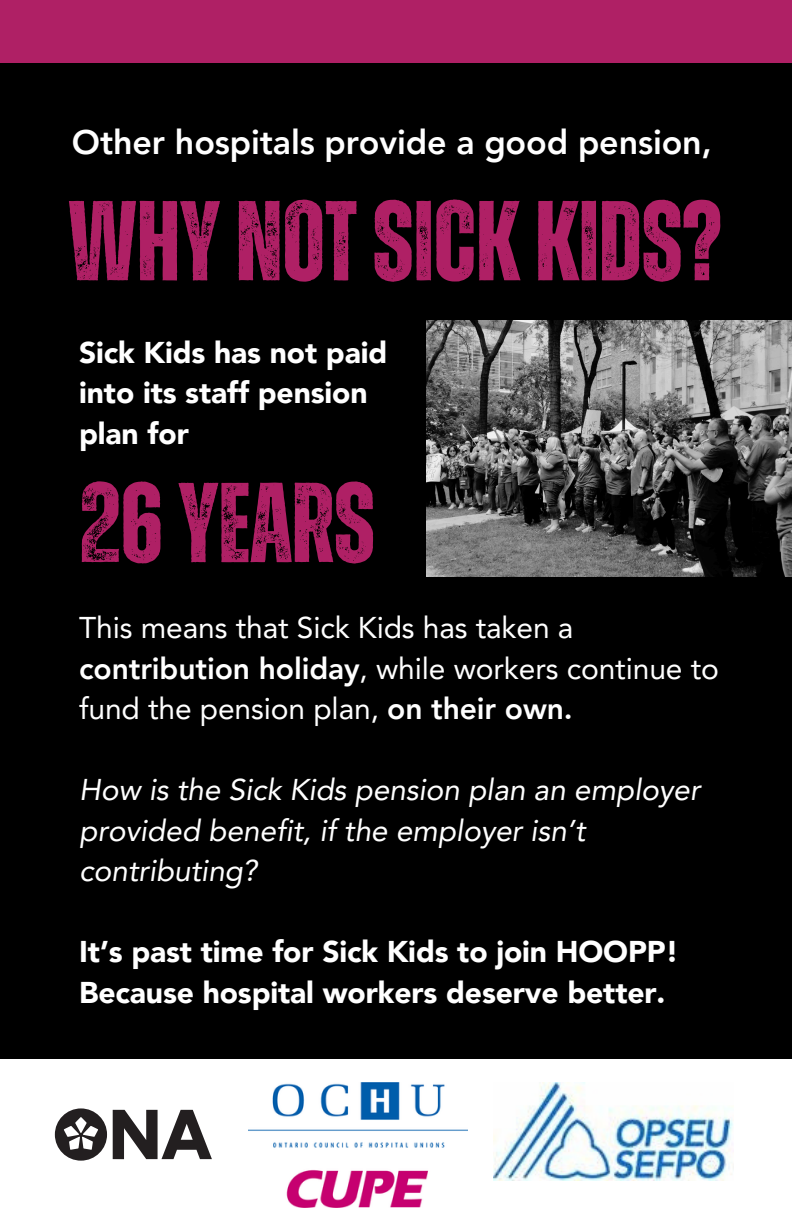
<style>
.page{position:relative;width:792px;height:1224px;background:#fff}
.page>*{position:absolute;margin:0;border:0;box-sizing:border-box;transform-origin:0 0}
.t1{font:700 113.4px "Zuume Rough";letter-spacing:-.005em;color:#af2065}
.t2{font:54.6px/60px "Open Sans";letter-spacing:-.005em;color:#fff}
.t3{font:44px "Open Sans";letter-spacing:-.005em;color:#fff}
.t4{font:800 34px "Avenir LT Pro";letter-spacing:-.005em;color:#fff}
.t5{font:900 30px/40.4px "Avenir LT Pro";letter-spacing:-.005em;color:#fff}
.t6{font:30px/40.4px "Avenir LT Pro";letter-spacing:-.005em;color:#fff}
.t7{font:italic 30px/40.4px "Avenir LT Pro";letter-spacing:-.005em;color:#fff}
.s1{color:#f1f1f2}
.s2{font-weight:800}
</style>
<div class="page">
<div style="left:0;top:0;width:792px;height:1059px;background:#000"></div>
<div style="left:0;top:0;width:792px;height:63px;background:#af2065"></div>
<svg style="left:113px;top:1110px;width:99px;height:49px"></svg>
<svg style="left:55px;top:1108px;width:52px;height:53px"></svg>
<img style="left:493px;top:1083px;width:240px;height:97px">
<img style="left:249px;top:1083px;width:219px;height:124px">
<img style="left:426px;top:320px;width:366px;height:257px">
<h6 class="t4" style="left:72px;top:128px;width:641px">Other hospitals provide a good pension,</h6>
<h2 class="t1" style="left:68px;top:190px;width:655px">WHY NOTSICKKIDS?</h2>
<p class="t3" style="left:58px;top:327px;width:261px">for 25 years<span class="s1">?</span></p>
<h6 class="t5" style="left:79px;top:335px;width:310px">Sick Kids has not paid into its staff pension plan for</h6>
<h6 class="t1" style="left:79px;top:471px;width:297px">26YEARS</h6>
<h5 class="t6" style="left:79px;top:610px;width:641px">This means that Sick Kids has taken a <span class="s2">contribution holiday</span>, while workers continue to fund the pension plan, <span class="s2">on their own.</span></h5>
<h1 class="t2" style="left:127px;top:755px;width:322px">RSVP &amp; STAY<br>UPDATED</h1>
<p class="t7" style="left:79px;top:772px;width:623px">How is the Sick Kids pension plan an employer provided benefit, if the employer isn’t contributing?</p>
<h1 class="t5" style="left:79px;top:934px;width:601px">It’s past time for Sick Kids to join HOOPP!<br>Because hospital workers deserve better.</h1>
<h1 class="t2" style="left:127px;top:935px;width:281px">CAMPAIGN</h1>
</div>
